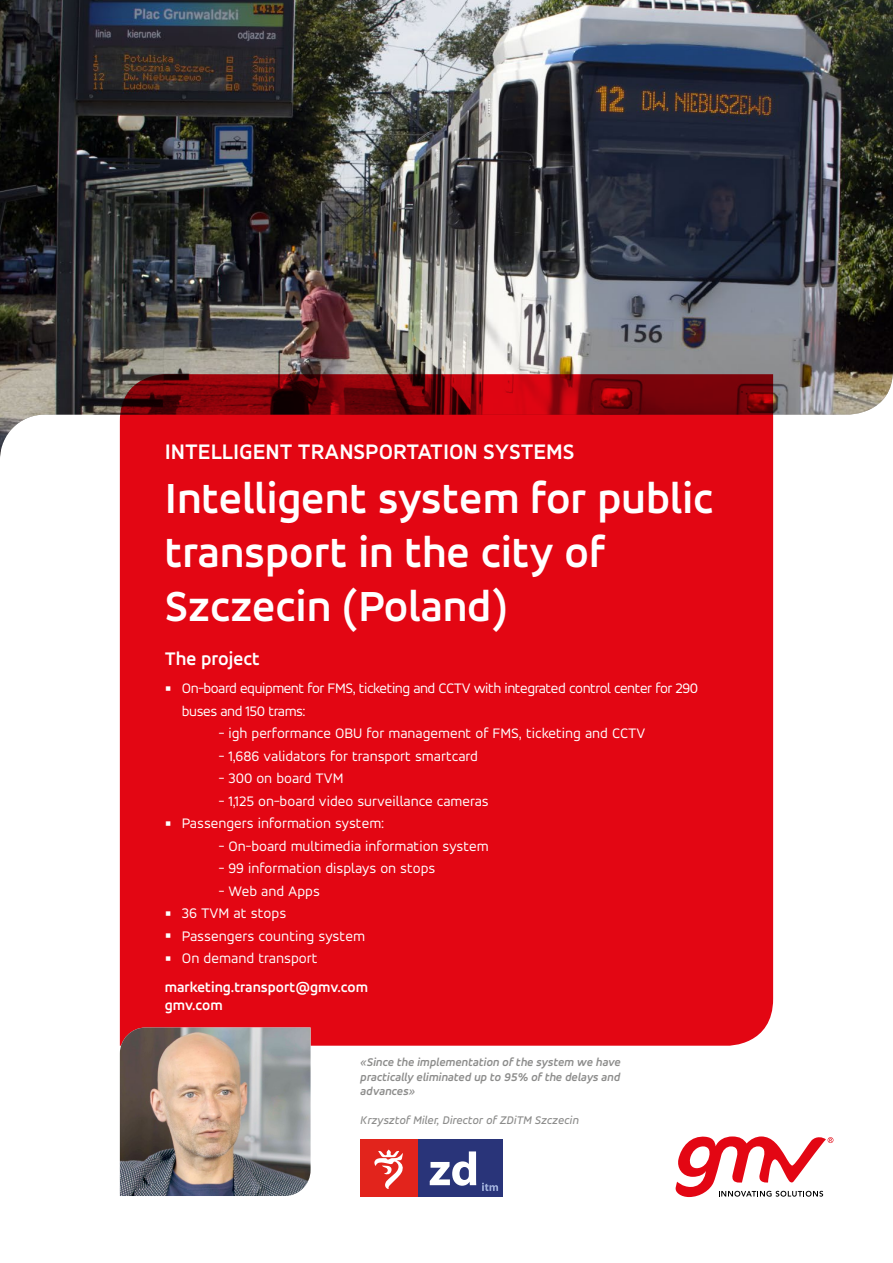
<style>
.page{position:relative;width:893px;height:1263px;background:#fff}
.page>*{position:absolute;margin:0;border:0;box-sizing:border-box;transform-origin:0 0}
.t1{font:700 45px/54px "Accord Alternate";color:#fff}
.t2{font:700 22.5px "Accord Alternate";color:#fff}
.t3{font:700 19.5px "Accord Alternate";color:#fff}
.t4{font:15.15px "Accord Alternate";color:#fff}
.t5{font:15px "Accord Alternate";color:#fff}
.t6{font:15px/22.5px "Accord Alternate";letter-spacing:-.03em;color:#fff}
.t7{font:700 15px/18px "Accord Alternate";color:#fff}
.t8{font:italic 700 12px/14.4px "Accord Alternate";color:#8c8c8b;text-align:justify}
.t9{font:italic 12px "Accord Alternate Med";color:#8c8c8b}
.s1{font-family:"Arial";font-size:19.5px}
</style>
<div class="page">
<img style="left:0;top:0;width:893px;height:459px">
<svg style="left:675px;top:1136px;width:158px;height:61px"></svg>
<div style="left:120px;top:374px;width:653px;height:672px;background:#e30613"></div>
<img style="left:120px;top:1027px;width:191px;height:169px">
<div style="left:418px;top:1139px;width:85px;height:58px;background:#293479"></div>
<div style="left:360px;top:1139px;width:58px;height:58px;background:#e2241c"></div>
<svg style="left:374px;top:1149px;width:29px;height:40px"></svg>
<svg style="left:482px;top:1182px;width:16px;height:9px"></svg>
<svg style="left:430px;top:1151px;width:46px;height:35px"></svg>
<h2 class="t2" style="left:165px;top:438px;width:411px">INTELLIGENT TRANSPORTATION SYSTEMS</h2>
<h1 class="t1" style="left:165px;top:471px;width:550px">Intelligent system for public transport in the city of<br>Szczecin (Poland)</h1>
<h3 class="t3" style="left:165px;top:646px;width:97px">The project</h3>
<p class="t6" style="left:182px;top:677px;width:518px;text-indent:-17px"><span class="s1">▪</span> On-board equipment for FMS, ticketing and CCTV with integrated control center for 290 buses and 150 trams:</p>
<p class="t5" style="left:219px;top:724px;width:428px">- igh performance OBU for management of FMS, ticketing and CCTV</p>
<p class="t5" style="left:219px;top:747px;width:261px">- 1,686 validators for transport smartcard</p>
<p class="t5" style="left:219px;top:769px;width:126px">- 300 on board TVM</p>
<p class="t5" style="left:219px;top:792px;width:271px">- 1,125 on-board video surveillance cameras</p>
<p class="t5" style="left:165px;top:814px;width:221px"><span class="s1">▪</span> Passengers information system:</p>
<p class="t5" style="left:219px;top:837px;width:271px">- On-board multimedia information system</p>
<p class="t5" style="left:219px;top:859px;width:218px">- 99 information displays on stops</p>
<p class="t5" style="left:219px;top:882px;width:103px">- Web and Apps</p>
<p class="t4" style="left:165px;top:904px;width:123px"><span class="s1">▪</span> 36 TVM at stops</p>
<p class="t4" style="left:165px;top:927px;width:202px"><span class="s1">▪</span> Passengers counting system</p>
<p class="t4" style="left:165px;top:949px;width:155px"><span class="s1">▪</span> On demand transport</p>
<p class="t7" style="left:165px;top:977px;width:205px">marketing.transport@gmv.com gmv.com</p>
<p class="t8" style="left:360px;top:1055px;width:262px">«Since the implementation of the system we have practically eliminated up to 95% of the delays and advances»</p>
<p class="t9" style="left:360px;top:1113px;width:220px">Krzysztof Miler, Director of ZDiTM Szczecin</p>
</div>
